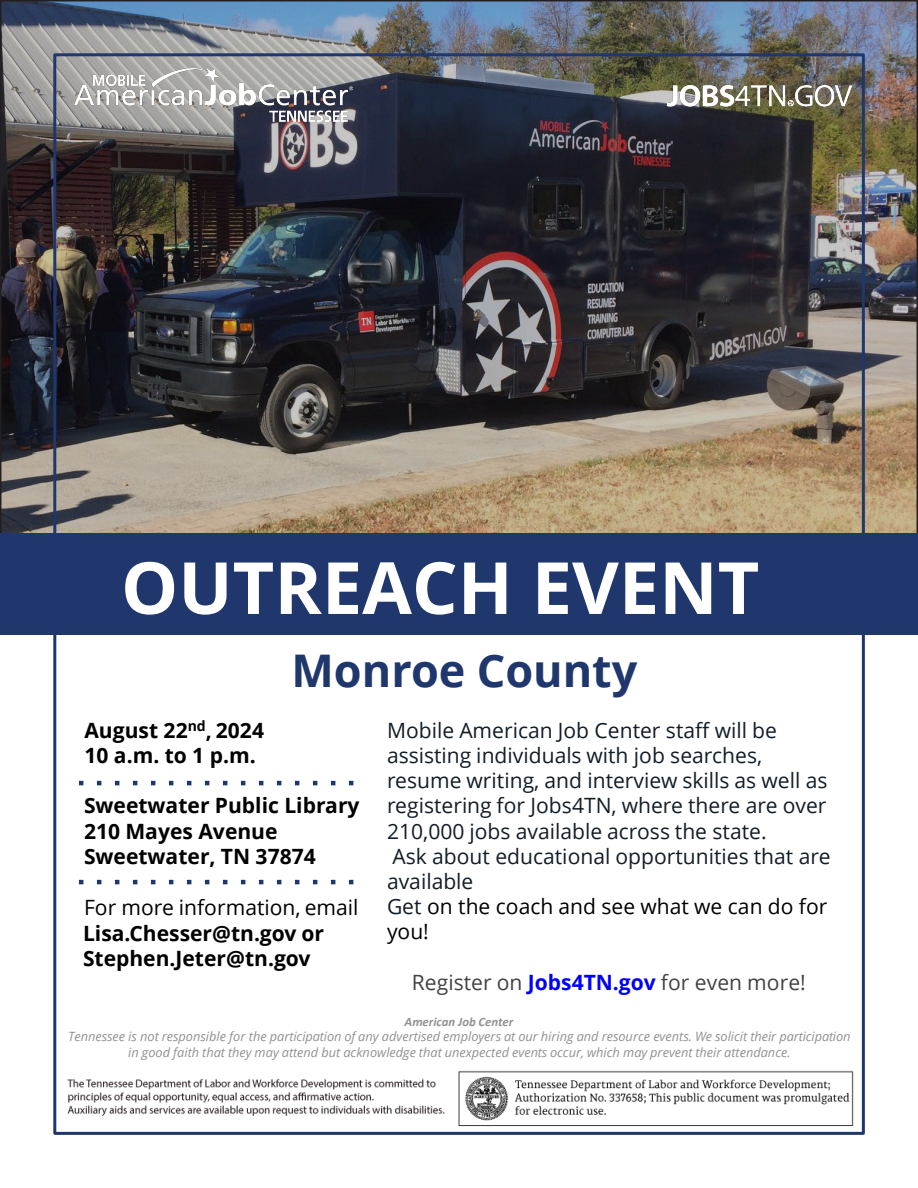
<style>
.page{position:relative;width:918px;height:1188px;background:#fff}
.page>*{position:absolute;margin:0;border:0;box-sizing:border-box;transform-origin:0 0}
.t1{font:700 72px "Open Sans";color:#fff}
.t2{font:700 45px "Open Sans";color:#1f376d}
.t3{font:21px/25.2px "Open Sans";color:#121d28}
.t4{font:700 21px/25.2px "Open Sans";color:#000}
.t5{font:21px "Open Sans";color:#424242}
.t6{font:italic 12.75px/15.3px "Open Sans";color:#919195;text-align:center}
.t7{font:italic 700 12.75px "Calibri";color:#919195}
.s1{font-weight:400}
.s2{color:#000}
.s3{font-weight:700;color:#00f}
</style>
<div class="page">
<svg style="left:79px;top:781px;width:275px;height:4px"></svg>
<svg style="left:79px;top:880px;width:275px;height:4px"></svg>
<div style="left:0;top:1px;width:917px;height:532px;background:#231f20;opacity:.25"></div>
<div style="left:0;top:533px;width:918px;height:101px;background:#1f376d"></div>
<img style="left:74px;top:68px;width:279px;height:54px">
<img style="left:664px;top:82px;width:194px;height:28px">
<img style="left:67px;top:1070px;width:787px;height:57px">
<h1 class="t1" style="left:121px;top:537px;width:640px">OUTREACH EVENT</h1>
<p class="t2" style="left:292px;top:639px;width:348px">Monroe County</p>
<p class="t4" style="left:84px;top:717px;width:181px">August 22<sup>nd</sup>, 2024</p>
<p class="t4" style="left:84px;top:742px;width:173px">10 a.m. to 1 p.m.</p>
<p class="t4" style="left:84px;top:793px;width:277px">Sweetwater Public Library<br>210 Mayes Avenue<br>Sweetwater, TN 37874</p>
<p class="t4" style="left:83px;top:895px;width:277px"><span class="s1">For more information, email<br></span>Lisa.Chesser@tn.gov or<br>Stephen.Jeter@tn.gov</p>
<p class="t3" style="left:387px;top:717px;width:445px">Mobile American Job Center staff will be assisting individuals with job searches, resume writing, and interview skills as well as registering for Jobs4TN, where there are over 210,000 jobs available across the state.<br>Ask about educational opportunities that are available<br>Get <span class="s2">on the coach and see what we can do for you!</span></p>
<p class="t5" style="left:412px;top:968px;width:396px">Register on <span class="s3">Jobs4TN.gov</span> for even more!</p>
<p class="t7" style="left:405px;top:1013px;width:110px">American Job Center</p>
<p class="t6" style="left:68px;top:1029px;width:784px">Tennessee is not responsible for the participation of any advertised employers at our hiring and resource events. We solicit their participation in good faith that they may attend but acknowledge that unexpected events occur, which may prevent their attendance.</p>
</div>
